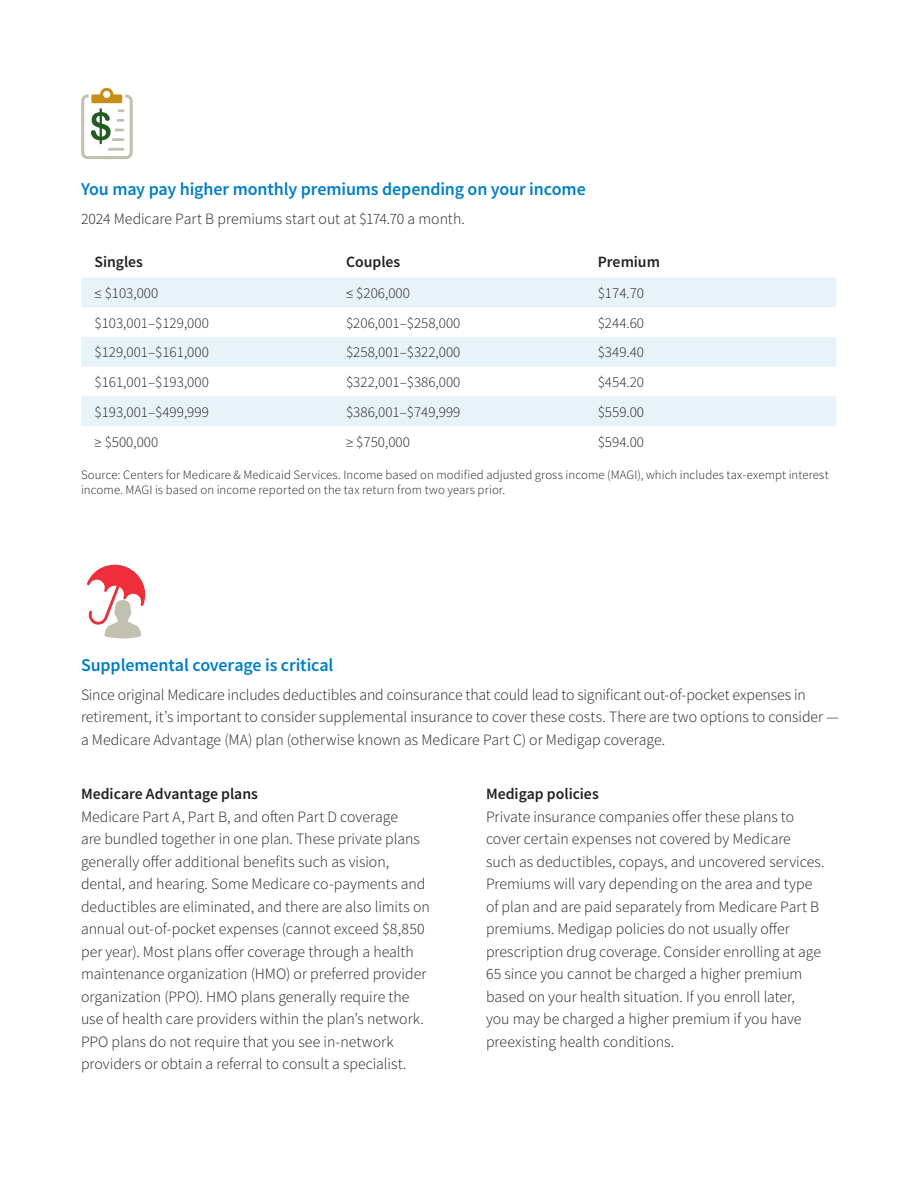
<style>
.page{position:relative;width:918px;height:1188px;background:#fff}
.page>*{position:absolute;margin:0;border:0;box-sizing:border-box;transform-origin:0 0}
.Subhead{font:600 18px "Source Sans Pro";letter-spacing:-.01em;color:#007ec5}
.Body{font:300 15.75px/22.5px "Source Sans Pro";letter-spacing:-.005em;color:#231f20}
.Subhead_2{font:600 15.75px "Source Sans Pro";color:#231f20}
.Tabe_decimal{font:300 15px "Source Sans Pro";color:#231f20}
.Footnote{font:300 12.75px/15.8px "Source Sans Pro";letter-spacing:.01em;color:#231f20}
</style>
<div class="page">
<svg style="left:81px;top:278px;width:755px;height:148px;fill:#e7f3f9"></svg>
<svg style="left:81px;top:88px;width:52px;height:71px"></svg>
<svg style="left:87px;top:564px;width:59px;height:74px"></svg>
<p class="Subhead" style="left:81px;top:177px;width:506px">You may pay higher monthly premiums depending on your income</p>
<p class="Body" style="left:81px;top:208px;width:385px">2024 Medicare Part B premiums start out at $174.70 a month.</p>
<p class="Subhead_2" style="left:94px;top:251px;width:50px">Singles</p>
<p class="Subhead_2" style="left:346px;top:251px;width:56px">Couples</p>
<p class="Subhead_2" style="left:598px;top:251px;width:64px">Premium</p>
<p class="Tabe_decimal" style="left:94px;top:284px;width:65px">≤ $103,000</p>
<p class="Tabe_decimal" style="left:346px;top:284px;width:65px">≤ $206,000</p>
<p class="Tabe_decimal" style="left:598px;top:284px;width:48px">$174.70</p>
<p class="Tabe_decimal" style="left:94px;top:314px;width:116px">$103,001–$129,000</p>
<p class="Tabe_decimal" style="left:346px;top:314px;width:116px">$206,001–$258,000</p>
<p class="Tabe_decimal" style="left:598px;top:314px;width:48px">$244.60</p>
<p class="Tabe_decimal" style="left:94px;top:343px;width:116px">$129,001–$161,000</p>
<p class="Tabe_decimal" style="left:346px;top:343px;width:116px">$258,001–$322,000</p>
<p class="Tabe_decimal" style="left:598px;top:343px;width:48px">$349.40</p>
<p class="Tabe_decimal" style="left:94px;top:373px;width:116px">$161,001–$193,000</p>
<p class="Tabe_decimal" style="left:346px;top:373px;width:116px">$322,001–$386,000</p>
<p class="Tabe_decimal" style="left:598px;top:373px;width:48px">$454.20</p>
<p class="Tabe_decimal" style="left:94px;top:403px;width:116px">$193,001–$499,999</p>
<p class="Tabe_decimal" style="left:346px;top:403px;width:116px">$386,001–$749,999</p>
<p class="Tabe_decimal" style="left:598px;top:403px;width:48px">$559.00</p>
<p class="Tabe_decimal" style="left:94px;top:432px;width:65px">≥ $500,000</p>
<p class="Tabe_decimal" style="left:346px;top:432px;width:65px">≥ $750,000</p>
<p class="Tabe_decimal" style="left:598px;top:432px;width:48px">$594.00</p>
<p class="Footnote" style="left:81px;top:467px;width:749px">Source: Centers for Medicare &amp; Medicaid Services. Income based on modified adjusted gross income (MAGI), which includes tax-exempt interest income. MAGI is based on income reported on the tax return from two years prior.</p>
<p class="Subhead" style="left:81px;top:653px;width:254px">Supplemental coverage is critical</p>
<p class="Body" style="left:81px;top:683px;width:760px">Since original Medicare includes deductibles and coinsurance that could lead to significant out-of-pocket expenses in retirement, it’s important to consider supplemental insurance to cover these costs. There are two options to consider — a Medicare Advantage (MA) plan (otherwise known as Medicare Part C) or Medigap coverage.</p>
<p class="Subhead_2" style="left:81px;top:784px;width:179px">Medicare Advantage plans</p>
<p class="Body" style="left:81px;top:805px;width:350px">Medicare Part A, Part B, and often Part D coverage<br>are bundled together in one plan. These private plans generally offer additional benefits such as vision, dental, and hearing. Some Medicare co-payments and deductibles are eliminated, and there are also limits on annual out-of-pocket expenses (cannot exceed $8,850 per year). Most plans offer coverage through a health maintenance organization (HMO) or preferred provider organization (PPO). HMO plans generally require the use of health care providers within the plan’s network.<br>PPO plans do not require that you see in-network providers or obtain a referral to consult a specialist.</p>
<p class="Subhead_2" style="left:486px;top:784px;width:114px">Medigap policies</p>
<p class="Body" style="left:486px;top:805px;width:340px">Private insurance companies offer these plans to cover certain expenses not covered by Medicare such as deductibles, copays, and uncovered services.<br>Premiums will vary depending on the area and type of plan and are paid separately from Medicare Part B premiums. Medigap policies do not usually offer prescription drug coverage. Consider enrolling at age 65 since you cannot be charged a higher premium based on your health situation. If you enroll later,<br>you may be charged a higher premium if you have preexisting health conditions.</p>
</div>
